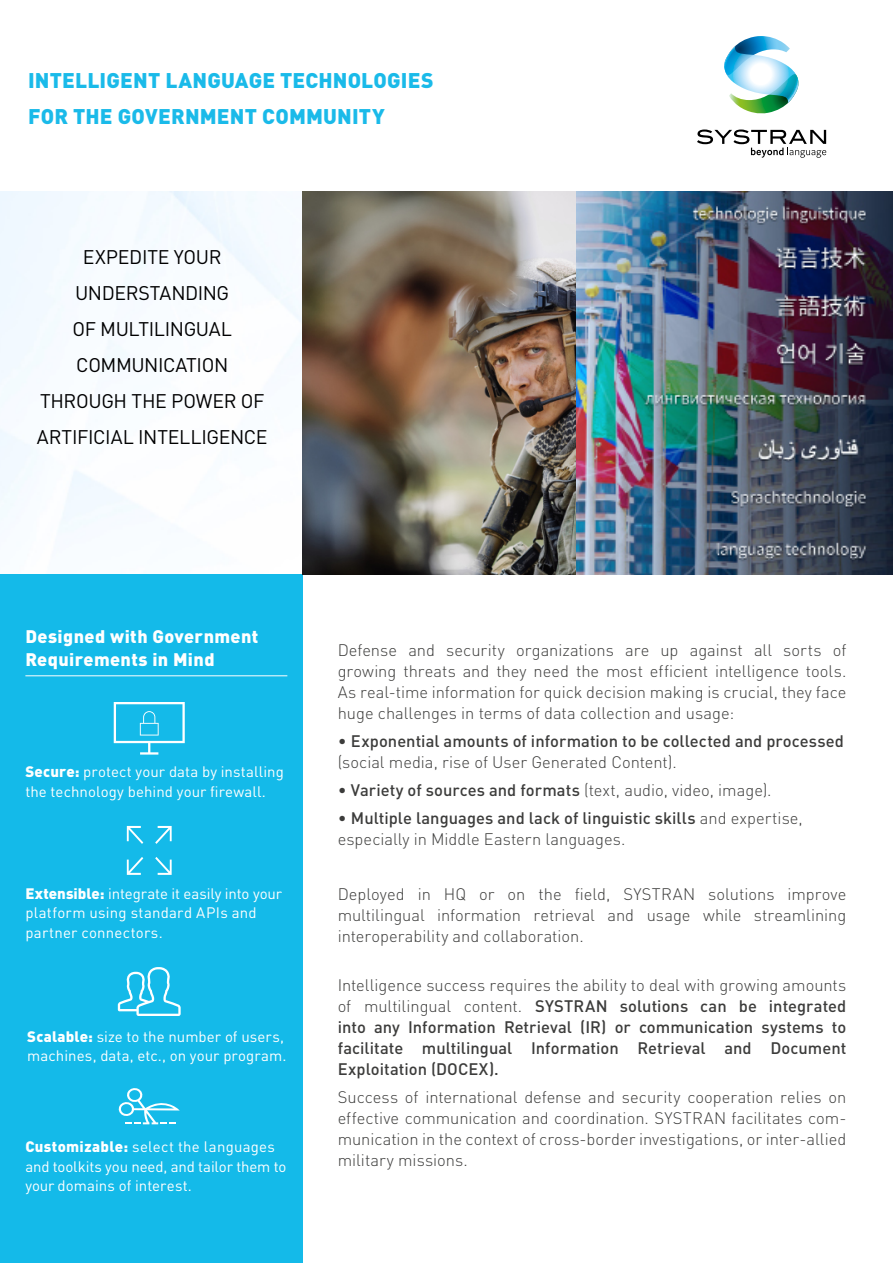
<style>
.page{position:relative;width:893px;height:1263px;background:#fff}
.page>*{position:absolute;margin:0;border:0;box-sizing:border-box;transform-origin:0 0}
.t1{font:900 21px/36px "DIN";letter-spacing:.005em;color:#1abae9}
.t2{font:19.5px/36px "DIN";letter-spacing:-.02em;color:#000;text-align:center}
.t3{font:900 18px/22.5px "DIN";letter-spacing:.02em;color:#fff}
.t4{font:300 16.5px/21px "DIN";color:#3c3c3b;text-align:justify}
.t5{font:500 16.5px/21px "DIN";letter-spacing:.005em;color:#3c3c3b}
.t6{font:15px/19.5px "DIN";letter-spacing:.005em;color:#fff}
.s1{font-weight:900}
.s2{font-weight:300}
.s3{font-weight:500}
</style>
<div class="page">
<img style="left:0;top:191px;width:893px;height:383px">
<div style="left:0;top:574px;width:303px;height:689px;background:#14bae9"></div>
<hr style="left:25px;top:675px;width:262px;height:1px;background:#fff">
<svg style="left:114px;top:702px;width:71px;height:53px"></svg>
<svg style="left:118px;top:1088px;width:62px;height:36px"></svg>
<svg style="left:118px;top:967px;width:63px;height:49px"></svg>
<svg style="left:127px;top:826px;width:16px;height:18px"></svg>
<svg style="left:155px;top:826px;width:17px;height:18px"></svg>
<svg style="left:127px;top:857px;width:16px;height:18px"></svg>
<svg style="left:155px;top:857px;width:17px;height:18px"></svg>
<svg style="left:724px;top:36px;width:75px;height:78px"></svg>
<svg style="left:697px;top:130px;width:129px;height:28px"></svg>
<img style="left:303px;top:191px;width:272px;height:383px">
<p class="t1" style="left:28px;top:61px;width:407px">INTELLIGENT LANGUAGE TECHNOLOGIES<br>FOR THE GOVERNMENT COMMUNITY</p>
<p class="t2" style="left:37px;top:239px;width:232px">EXPEDITE YOUR<br>UNDERSTANDING<br>OF MULTILINGUAL<br>COMMUNICATION<br>THROUGH THE POWER OF<br>ARTIFICIAL INTELLIGENCE</p>
<p class="t3" style="left:25px;top:624px;width:234px">Designed with Government<br>Requirements in Mind</p>
<p class="t6" style="left:25px;top:762px;width:260px"><span class="s1">Secure:</span> protect your data by installing the technology behind your firewall.</p>
<p class="t6" style="left:25px;top:883px;width:258px"><span class="s1">Extensible:</span> integrate it easily into your platform using standard APIs and partner connectors.</p>
<p class="t6" style="left:27px;top:1026px;width:261px"><span class="s1">Scalable:</span> size to the number of users, machines, data, etc., on your program.</p>
<p class="t6" style="left:25px;top:1137px;width:262px"><span class="s1">Customizable:</span> select the languages and toolkits you need, and tailor them to your domains of interest.</p>
<p class="t4" style="left:338px;top:640px;width:510px">Defense and security organizations are up against all sorts of growing threats and they need the most efficient intelligence tools.<br>As real-time information for quick decision making is crucial, they face huge challenges in terms of data collection and usage:</p>
<p class="t5" style="left:338px;top:730px;width:508px"><span class="s2">•</span> Exponential amounts of information to be collected and processed <span class="s2">(social media, rise of User Generated Content).</span></p>
<p class="t4" style="left:338px;top:779px;width:435px">• <span class="s3">Variety of sources and formats</span> (text, audio, video, image).</p>
<p class="t4" style="left:338px;top:807px;width:467px">• <span class="s3">Multiple languages and lack of linguistic skills</span> and expertise, especially in Middle Eastern languages.</p>
<p class="t4" style="left:338px;top:883px;width:510px">Deployed in HQ or on the field, SYSTRAN solutions improve multilingual information retrieval and usage while streamlining interoperability and collaboration.</p>
<p class="t5" style="left:338px;top:974px;width:510px;text-align:justify"><span class="s2">Intelligence success requires the ability to deal with growing amounts of multilingual content.</span> SYSTRAN solutions can be integrated into any Information Retrieval (IR) or communication systems to facilitate multilingual Information Retrieval and Document Exploitation (DOCEX).</p>
<p class="t4" style="left:338px;top:1086px;width:510px">Success of international defense and security cooperation relies on effective communication and coordination. SYSTRAN facilitates com&shy;munication in the context of cross-border investigations, or inter-allied military missions.</p>
</div>
